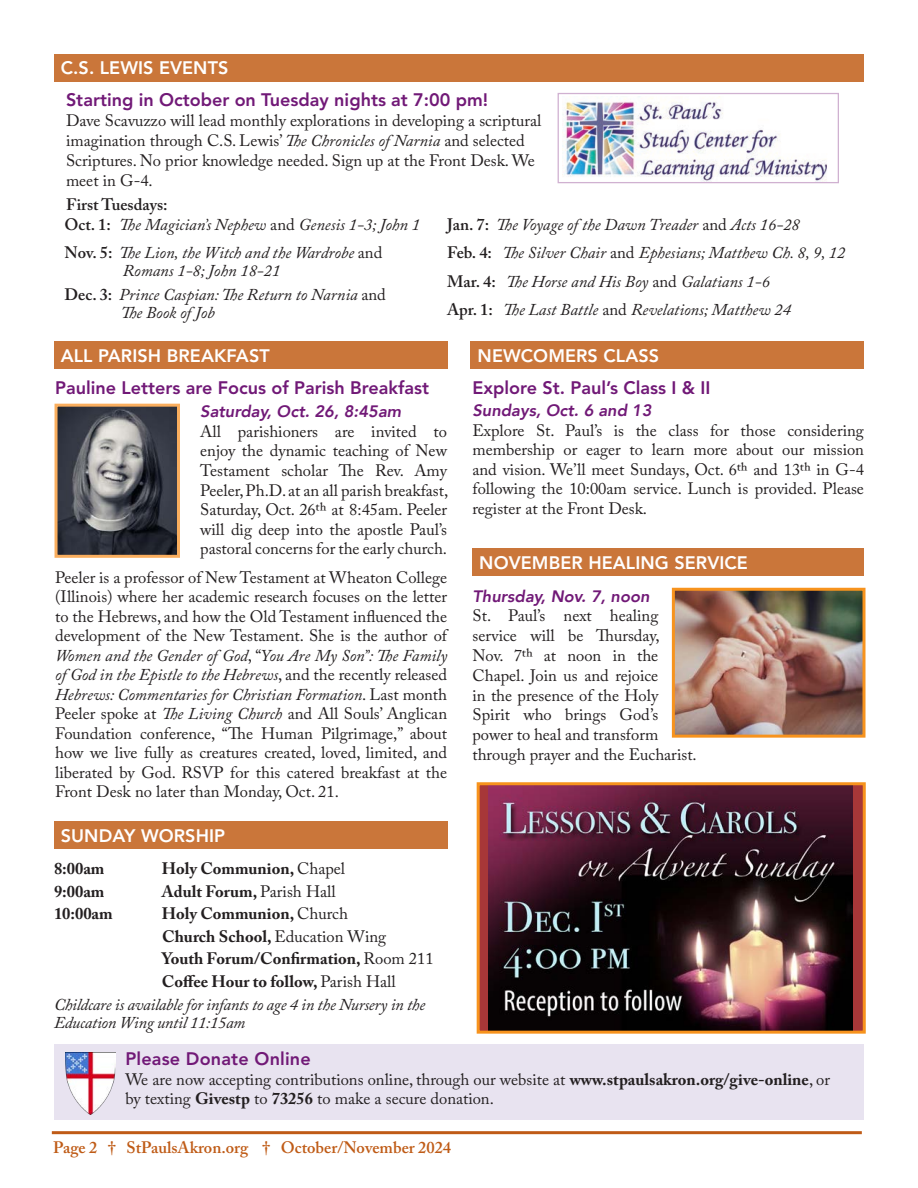
<style>
.page{position:relative;width:918px;height:1188px;background:#fff}
.page>*{position:absolute;margin:0;border:0;box-sizing:border-box;transform-origin:0 0}
.t1{font:800 18px "Avenir LT Std";color:#711977}
.t2{font:800 18px "Avenir LT Std";letter-spacing:.005em;color:#fff}
.t3{font:16.5px/19.5px "Adobe Caslon Pro";color:#231f20}
.myriad_BodyCopy{font:italic 16.5px/18px "Adobe Caslon Pro";color:#231f20}
.t4{font:700 16.5px/22.5px "Adobe Caslon Pro";color:#231f20}
.Default{font:italic 800 16.5px "Avenir";color:#711977}
.Body_Copy_Style{font:600 16.5px "Adobe Caslon Pro";color:#bf5b16}
.t5{font:600 16.5px "Adobe Caslon Pro";color:#231f20}
.s1{font-style:italic}
.s2{font-weight:600;font-style:normal}
.s3{font-style:normal}
.s4{font-weight:400}
.s5{font-weight:700}
</style>
<div class="page">
<hr style="left:52px;top:1131px;width:810px;height:3px;background:#bf5b16">
<div style="left:54px;top:1045px;width:810px;height:75px;background:#e8e3f0"></div>
<img style="left:66px;top:1053px;width:50px;height:62px">
<div style="left:472px;top:549px;width:392px;height:27px;background:#ca763a"></div>
<div style="left:54px;top:341px;width:393px;height:27px;background:#ca763a"></div>
<div style="left:54px;top:54px;width:810px;height:27px;background:#ca763a"></div>
<div style="left:478px;top:784px;width:386px;height:248px;background:#a73738"></div>
<img style="left:488px;top:786px;width:365px;height:244px">
<div style="left:477px;top:782px;width:389px;height:252px;border:3px solid #f7931d"></div>
<img style="left:562px;top:96px;width:265px;height:85px">
<div style="left:558px;top:93px;width:281px;height:90px;border:1px solid #d0b1d1"></div>
<img style="left:59px;top:408px;width:117px;height:146px">
<div style="left:55px;top:404px;width:125px;height:154px;border:3px solid #faae5e"></div>
<img style="left:676px;top:592px;width:186px;height:142px">
<div style="left:672px;top:588px;width:194px;height:150px;border:3px solid #f7931d"></div>
<div style="left:54px;top:822px;width:393px;height:27px;background:#ca763a"></div>
<div style="left:471px;top:341px;width:393px;height:27px;background:#ca763a"></div>
<p class="t2" style="left:61px;top:57px;width:169px">C.S. LEWIS EVENTS</p>
<p class="t1" style="left:66px;top:90px;width:424px">Starting in October on Tuesday nights at 7:00 pm!</p>
<p class="t3" style="left:66px;top:111px;width:477px">Dave Scavuzzo will lead monthly explorations in developing a scriptural imagination through C.S. Lewis’ <span class="s1">The Chronicles of Narnia</span> and selected Scriptures. No prior knowledge needed. Sign up at the Front Desk. We meet in G-4.</p>
<p class="t5" style="left:66px;top:195px;width:103px">First Tuesdays:</p>
<p class="myriad_BodyCopy" style="left:64px;top:215px;width:357px"><span class="s2">Oct. 1:</span> The Magician’s Nephew <span class="s3">and</span> Genesis 1-3; John 1</p>
<p class="myriad_BodyCopy" style="left:64px;top:243px;width:317px"><span class="s2">Nov. 5:</span> The Lion, the Witch and the Wardrobe <span class="s3">and</span></p>
<p class="myriad_BodyCopy" style="left:123px;top:261px;width:159px">Romans 1-8; John 18-21</p>
<p class="myriad_BodyCopy" style="left:64px;top:285px;width:321px"><span class="s2">Dec. 3:</span> Prince Caspian: The Return to Narnia <span class="s3">and</span></p>
<p class="myriad_BodyCopy" style="left:121px;top:303px;width:96px">The Book of Job</p>
<p class="t2" style="left:61px;top:345px;width:211px">ALL PARISH BREAKFAST</p>
<p class="myriad_BodyCopy" style="left:447px;top:215px;width:354px"><span class="s2">Jan. 7:</span> The Voyage of the Dawn Treader <span class="s3">and</span> Acts 16-28</p>
<p class="myriad_BodyCopy" style="left:447px;top:243px;width:400px"><span class="s2">Feb. 4:</span> The Silver Chair <span class="s3">and</span> Ephesians; Matthew Ch. 8, 9, 12</p>
<p class="myriad_BodyCopy" style="left:447px;top:272px;width:324px"><span class="s2">Mar. 4:</span> The Horse and His Boy <span class="s3">and</span> Galatians 1-6</p>
<p class="myriad_BodyCopy" style="left:447px;top:300px;width:345px"><span class="s2">Apr. 1:</span> The Last Battle <span class="s3">and</span> Revelations; Matthew 24</p>
<p class="t2" style="left:478px;top:345px;width:183px">NEWCOMERS CLASS</p>
<p class="t1" style="left:55px;top:377px;width:375px">Pauline Letters are Focus of Parish Breakfast</p>
<p class="Default" style="left:200px;top:401px;width:203px">Saturday, Oct. 26, 8:45am</p>
<p class="t3" style="left:200px;top:421px;width:250px;text-align:justify">All parishioners are invited to enjoy the dynamic teaching of New Testament scholar The Rev. Amy Peeler, Ph.D. at an all parish breakfast, Saturday, Oct. 26th at 8:45am. Peeler will dig deep into the apostle Paul’s pastoral concerns for the early church.</p>
<p class="t3" style="left:55px;top:567px;width:393px">Peeler is a professor of New Testament at Wheaton College (Illinois) where her academic research focuses on the letter to the Hebrews, and how the Old Testament influenced the development of the New Testament. She is the author of <span class="s1">Women and the Gender of God</span>, “<span class="s1">You Are My Son”: The Family of God in the Epistle to the Hebrews</span>, and the recently released <span class="s1">Hebrews: Commentaries for Christian Formation</span>. Last month Peeler spoke at <span class="s1">The Living Church</span> and All Souls’ Anglican Foundation conference, “The Human Pilgrimage,” about how we live fully as creatures created, loved, limited, and liberated by God. RSVP for this catered breakfast at the Front Desk no later than Monday, Oct. 21.</p>
<p class="t2" style="left:61px;top:825px;width:166px">SUNDAY WORSHIP</p>
<p class="t4" style="left:54px;top:857px;width:52px">8:00am</p>
<p class="t4" style="left:162px;top:857px;width:185px">Holy Communion, <span class="s4">Chapel</span></p>
<p class="t4" style="left:54px;top:880px;width:52px">9:00am</p>
<p class="t4" style="left:162px;top:880px;width:175px">Adult Forum, <span class="s4">Parish Hall</span></p>
<p class="t4" style="left:54px;top:902px;width:60px">10:00am</p>
<p class="t4" style="left:162px;top:902px;width:187px">Holy Communion, <span class="s4">Church</span></p>
<p class="t4" style="left:162px;top:925px;width:226px">Church School, <span class="s4">Education Wing</span></p>
<p class="t4" style="left:162px;top:947px;width:273px">Youth Forum/Confirmation, <span class="s4">Room 211<br></span>Coffee Hour to follow, <span class="s4">Parish Hall</span></p>
<p class="myriad_BodyCopy" style="left:54px;top:995px;width:373px">Childcare is available for infants to age 4 in the Nursery in the<br>Education Wing until 11:15am</p>
<p class="t1" style="left:472px;top:377px;width:239px">Explore St. Paul’s Class I &amp; II</p>
<p class="Default" style="left:472px;top:401px;width:181px">Sundays, Oct. 6 and 13</p>
<p class="t3" style="left:472px;top:420px;width:393px;text-align:justify">Explore St. Paul’s is the class for those considering membership or eager to learn more about our mission and vision. We’ll meet Sundays, Oct. 6th and 13th in G-4 following the 10:00am service. Lunch is provided. Please register at the Front Desk.</p>
<p class="t2" style="left:479px;top:552px;width:270px">NOVEMBER HEALING SERVICE</p>
<p class="Default" style="left:472px;top:586px;width:179px">Thursday, Nov. 7, noon</p>
<p class="t3" style="left:472px;top:606px;width:226px">St. Paul’s next healing service will be Thursday,<br>Nov. 7th at noon in the<br>Chapel. Join us and rejoice<br>in the presence of the Holy<br>Spirit who brings God’s power to heal and transform through prayer and the Eucharist.</p>
<p class="t1" style="left:125px;top:1048px;width:187px">Please Donate Online</p>
<p class="t3" style="left:125px;top:1069px;width:706px">We are now accepting contributions online, through our website at <span class="s5">www.stpaulsakron.org/give-online</span>, or</p>
<p class="t3" style="left:125px;top:1089px;width:370px">by texting <span class="s5">Givestp</span> to <span class="s5">73256</span> to make a secure donation.</p>
<p class="Body_Copy_Style" style="left:53px;top:1138px;width:399px">Page 2 † StPaulsAkron.org † October/November 2024</p>
</div>
